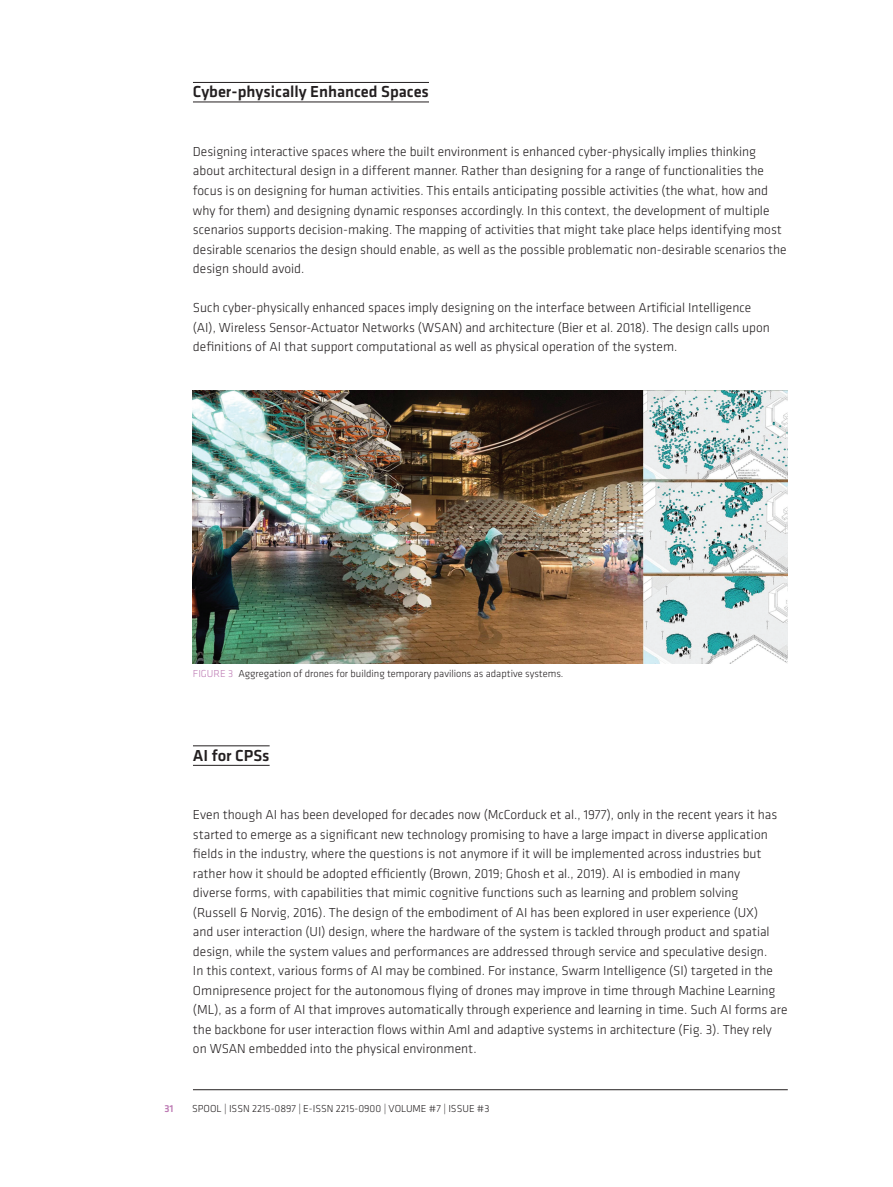
<style>
.page{position:relative;width:893px;height:1187px;background:#fff}
.page>*{position:absolute;margin:0;border:0;box-sizing:border-box;transform-origin:0 0}
.t1{font:500 16.5px "Klavika";color:#231f20}
.t2{font:300 13.5px/19.5px "Klavika";color:#231f20}
.t3{font:300 10.5px "Klavika";color:#231f20}
.t4{font:300 10.5px "Klavika";color:#bd7bb4}
.t5{font:500 10.5px "Klavika";color:#bd7bb4}
.s1{color:#bd7bb4}
</style>
<div class="page">
<hr style="left:193px;top:1089px;width:595px;height:1px;background:#231f20">
<hr style="left:193px;top:102px;width:236px;height:1px;background:#231f20">
<hr style="left:193px;top:765px;width:77px;height:1px;background:#231f20">
<hr style="left:193px;top:82px;width:236px;height:1px;background:#231f20">
<img style="left:193px;top:390px;width:595px;height:273px">
<hr style="left:193px;top:745px;width:77px;height:1px;background:#231f20">
<p class="t1" style="left:193px;top:83px;width:238px">Cyber-physically Enhanced Spaces</p>
<p class="t2" style="left:193px;top:142px;width:595px">Designing interactive spaces where the built environment is enhanced cyber-physically implies thinking about architectural design in a different manner. Rather than designing for a range of functionalities the focus is on designing for human activities. This entails anticipating possible activities (the what, how and why for them) and designing dynamic responses accordingly. In this context, the development of multiple scenarios supports decision-making. The mapping of activities that might take place helps identifying most desirable scenarios the design should enable, as well as the possible problematic non-desirable scenarios the design should avoid.</p>
<p class="t2" style="left:193px;top:298px;width:578px">Such cyber-physically enhanced spaces imply designing on the interface between Artificial Intelligence (AI), Wireless Sensor-Actuator Networks (WSAN) and architecture (Bier et al. 2018). The design calls upon definitions of AI that support computational as well as physical operation of the system.</p>
<p class="t4" style="left:193px;top:667px;width:12px">Figure</p>
<p class="t3" style="left:228px;top:667px;width:337px"><span class="s1">3</span> Aggregation of drones for building temporary pavilions as adaptive systems.</p>
<p class="t1" style="left:193px;top:746px;width:78px">AI for CPSs</p>
<p class="t2" style="left:193px;top:805px;width:596px">Even though AI has been developed for decades now (McCorduck et al., 1977), only in the recent years it has started to emerge as a significant new technology promising to have a large impact in diverse application fields in the industry, where the questions is not anymore if it will be implemented across industries but rather how it should be adopted efficiently (Brown, 2019; Ghosh et al., 2019). AI is embodied in many<br>diverse forms, with capabilities that mimic cognitive functions such as learning and problem solving<br>(Russell &amp; Norvig, 2016). The design of the embodiment of AI has been explored in user experience (UX)<br>and user interaction (UI) design, where the hardware of the system is tackled through product and spatial design, while the system values and performances are addressed through service and speculative design.<br>In this context, various forms of AI may be combined. For instance, Swarm Intelligence (SI) targeted in the Omnipresence project for the autonomous flying of drones may improve in time through Machine Learning (ML), as a form of AI that improves automatically through experience and learning in time. Such AI forms are the backbone for user interaction flows within AmI and adaptive systems in architecture (Fig. 3). They rely on WSAN embedded into the physical environment.</p>
<p class="t5" style="left:164px;top:1102px;width:11px">31</p>
<p class="t3" style="left:192px;top:1102px;width:299px">SPOOL | ISSN 2215-0897 | E-ISSN 2215-0900 | VOLUME #7 | ISSUE #3</p>
</div>
